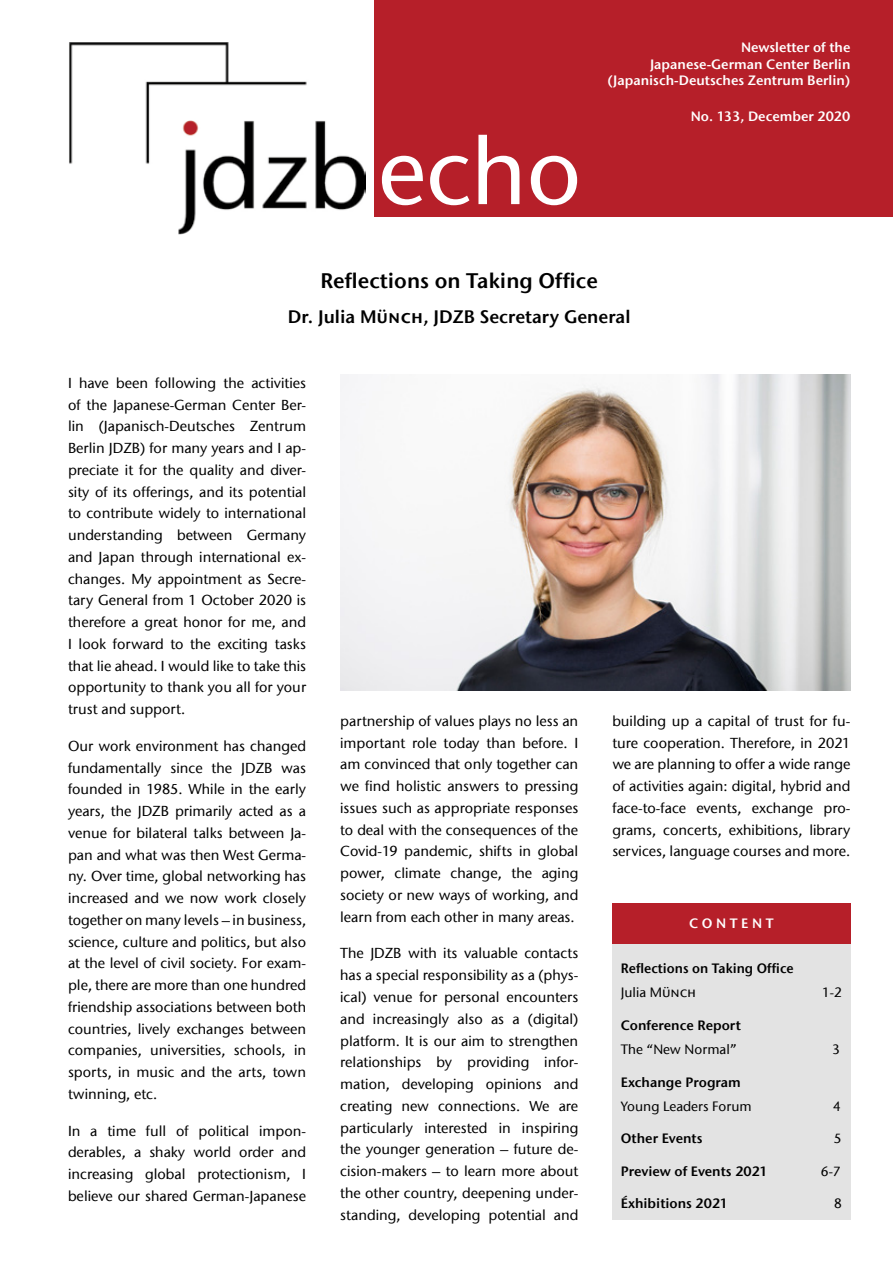
<style>
.page{position:relative;width:893px;height:1263px;background:#fff}
.page>*{position:absolute;margin:0;border:0;box-sizing:border-box;transform-origin:0 0}
.t1{font:500 94.5px "ITC Stone Sans Com";color:#fff}
.t2{font:21px "ITC Stone Sans Com Semi";color:#000}
.t3{font:18px "ITC Stone Sans Com Semi";color:#000}
.t4{font:500 14.4px/21.8px "ITC Stone Sans Com";color:#000;text-align:justify}
.t5{font:13.5px/16.2px "ITC Stone Sans Com Semi";color:#fff;text-align:right}
.t6{font:13.5px "ITC Stone Sans Com Semi";color:#000}
.t7{font:500 13.5px "ITC Stone Sans Com";color:#000}
</style>
<div class="page">
<div style="left:612px;top:903px;width:238px;height:41px;background:#b61f29"></div>
<div style="left:612px;top:944px;width:238px;height:276px;background:#e3e3e3"></div>
<div style="left:374px;top:0;width:519px;height:217px;background:#b61f29"></div>
<img style="left:69px;top:43px;width:297px;height:191px">
<img style="left:340px;top:375px;width:510px;height:315px">
<h1 class="t1" style="left:378px;top:114px;width:205px">echo</h1>
<p class="t5" style="left:608px;top:39px;width:244px">Newsletter of the<br>Japanese-German Center Berlin (Japanisch-Deutsches Zentrum Berlin)</p>
<p class="t5" style="left:691px;top:108px;width:161px">No. 133, December 2020</p>
<h2 class="t2" style="left:320px;top:267px;width:279px">Reflections on Taking Office</h2>
<p class="t3" style="left:288px;top:306px;width:344px">Dr. Julia Münch, JDZB Secretary General</p>
<p class="t4" style="left:68px;top:372px;width:240px">I have been following the activities of the Japanese-German Center Ber&shy;lin (Japanisch-Deutsches Zentrum Berlin JDZB) for many years and I ap&shy;preciate it for the quality and diver&shy;sity of its offerings, and its potential to contribute widely to international understanding between Germany and Japan through international ex&shy;changes. My appointment as Secre&shy;tary General from 1 October 2020 is therefore a great honor for me, and I look forward to the exciting tasks that lie ahead. I would like to take this opportunity to thank you all for your trust and support.</p>
<p class="t4" style="left:68px;top:735px;width:240px">Our work environment has changed fundamentally since the JDZB was founded in 1985. While in the early years, the JDZB primarily acted as a venue for bilateral talks between Ja&shy;pan and what was then West Germa&shy;ny. Over time, global networking has increased and we now work closely together on many levels – in business, science, culture and politics, but also at the level of civil society. For exam&shy;ple, there are more than one hundred friendship associations between both countries, lively exchanges between companies, universities, schools, in sports, in music and the arts, town twinning, etc.</p>
<p class="t4" style="left:68px;top:1120px;width:240px">In a time full of political impon&shy;derables, a shaky world order and increasing global protectionism, I believe our shared German-Japanese</p>
<p class="t4" style="left:340px;top:710px;width:240px">partnership of values plays no less an important role today than before. I am convinced that only together can we find holistic answers to pressing issues such as appropriate responses to deal with the consequences of the Covid-19 pandemic, shifts in global power, climate change, the aging society or new ways of working, and learn from each other in many areas.</p>
<p class="t4" style="left:340px;top:942px;width:240px">The JDZB with its valuable contacts has a special responsibility as a (phys&shy;ical) venue for personal encounters and increasingly also as a (digital) platform. It is our aim to strengthen relationships by providing infor&shy;mation, developing opinions and creating new connections. We are particularly interested in inspiring the younger generation – future de&shy;cision-makers – to learn more about the other country, deepening under&shy;standing, developing potential and</p>
<p class="t4" style="left:612px;top:710px;width:240px">building up a capital of trust for fu&shy;ture cooperation. Therefore, in 2021 we are planning to offer a wide range of activities again: digital, hybrid and face-to-face events, exchange pro&shy;grams, concerts, exhibitions, library services, language courses and more.</p>
<p class="t5" style="left:689px;top:915px;width:86px">C O N T E N T</p>
<p class="t6" style="left:621px;top:960px;width:174px">Reflections on Taking Office</p>
<p class="t7" style="left:621px;top:984px;width:77px">Julia Münch</p>
<p class="t7" style="left:822px;top:984px;width:21px">1-2</p>
<p class="t6" style="left:621px;top:1017px;width:122px">Conference Report</p>
<p class="t7" style="left:621px;top:1041px;width:117px">The “New Normal”</p>
<p class="t7" style="left:832px;top:1041px;width:9px">3</p>
<p class="t6" style="left:621px;top:1073px;width:122px">Exchange Program</p>
<p class="t7" style="left:621px;top:1097px;width:132px">Young Leaders Forum</p>
<p class="t7" style="left:833px;top:1097px;width:9px">4</p>
<p class="t6" style="left:621px;top:1130px;width:83px">Other Events</p>
<p class="t7" style="left:834px;top:1130px;width:9px">5</p>
<p class="t6" style="left:621px;top:1162px;width:149px">Preview of Events 2021</p>
<p class="t7" style="left:821px;top:1162px;width:21px">6-7</p>
<p class="t6" style="left:621px;top:1195px;width:109px">Éxhibitions 2021</p>
<p class="t7" style="left:834px;top:1195px;width:9px">8</p>
</div>
